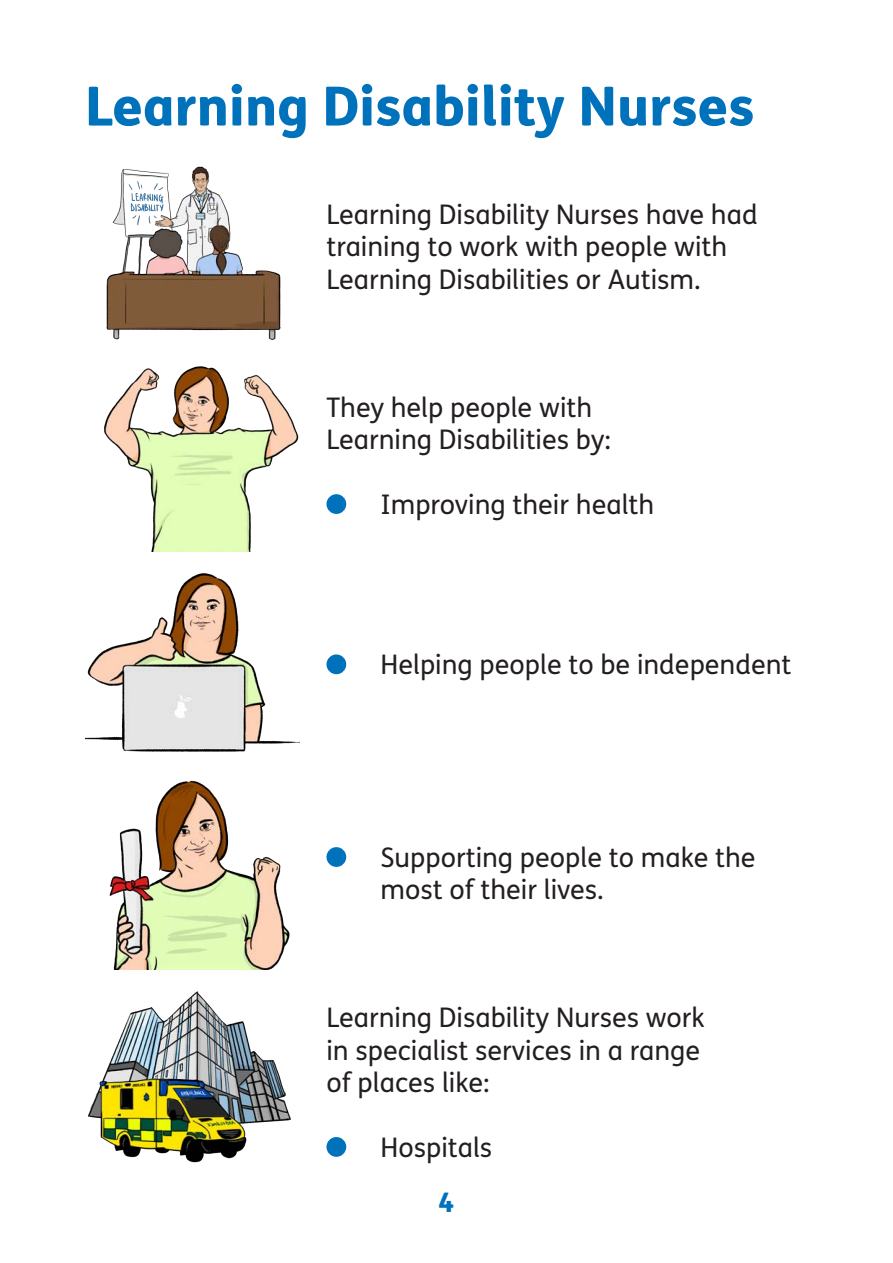
<style>
.page{position:relative;width:893px;height:1263px;background:#fff}
.page>*{position:absolute;margin:0;border:0;box-sizing:border-box;transform-origin:0 0}
.t1{font:800 54px "FS Me";color:#0072bc}
.t2{font:27px/32.4px "FS Me";color:#231f20}
.t3{font:800 27px "FS Me";color:#0072bc}
</style>
<div class="page">
<img style="left:106px;top:166px;width:175px;height:174px">
<img style="left:104px;top:366px;width:195px;height:185px">
<div style="left:326px;top:494px;width:20px;height:20px;background:#0072bc;border-radius:50%"></div>
<img style="left:85px;top:573px;width:214px;height:179px">
<div style="left:326px;top:654px;width:20px;height:20px;background:#0072bc;border-radius:50%"></div>
<img style="left:109px;top:780px;width:181px;height:189px">
<div style="left:326px;top:847px;width:20px;height:20px;background:#0072bc;border-radius:50%"></div>
<div style="left:326px;top:1137px;width:20px;height:20px;background:#0072bc;border-radius:50%"></div>
<img style="left:88px;top:991px;width:203px;height:133px">
<img style="left:96px;top:1071px;width:153px;height:92px">
<p class="t1" style="left:85px;top:64px;width:671px">Learning Disability Nurses</p>
<p class="t2" style="left:326px;top:198px;width:433px">Learning Disability Nurses have had training to work with people with<br>Learning Disabilities or Autism.</p>
<p class="t2" style="left:326px;top:390px;width:267px">They help people with</p>
<p class="t2" style="left:326px;top:423px;width:286px">Learning Disabilities by:</p>
<p class="t2" style="left:380px;top:488px;width:275px">Improving their health</p>
<p class="t2" style="left:380px;top:648px;width:412px">Helping people to be independent</p>
<p class="t2" style="left:380px;top:841px;width:377px">Supporting people to make the most of their lives.</p>
<p class="t2" style="left:326px;top:1001px;width:380px">Learning Disability Nurses work</p>
<p class="t2" style="left:326px;top:1033px;width:375px">in specialist services in a range</p>
<p class="t2" style="left:326px;top:1066px;width:165px">of places like:</p>
<p class="t2" style="left:380px;top:1130px;width:113px">Hospitals</p>
<p class="t3" style="left:439px;top:1181px;width:17px">4</p>
</div>
